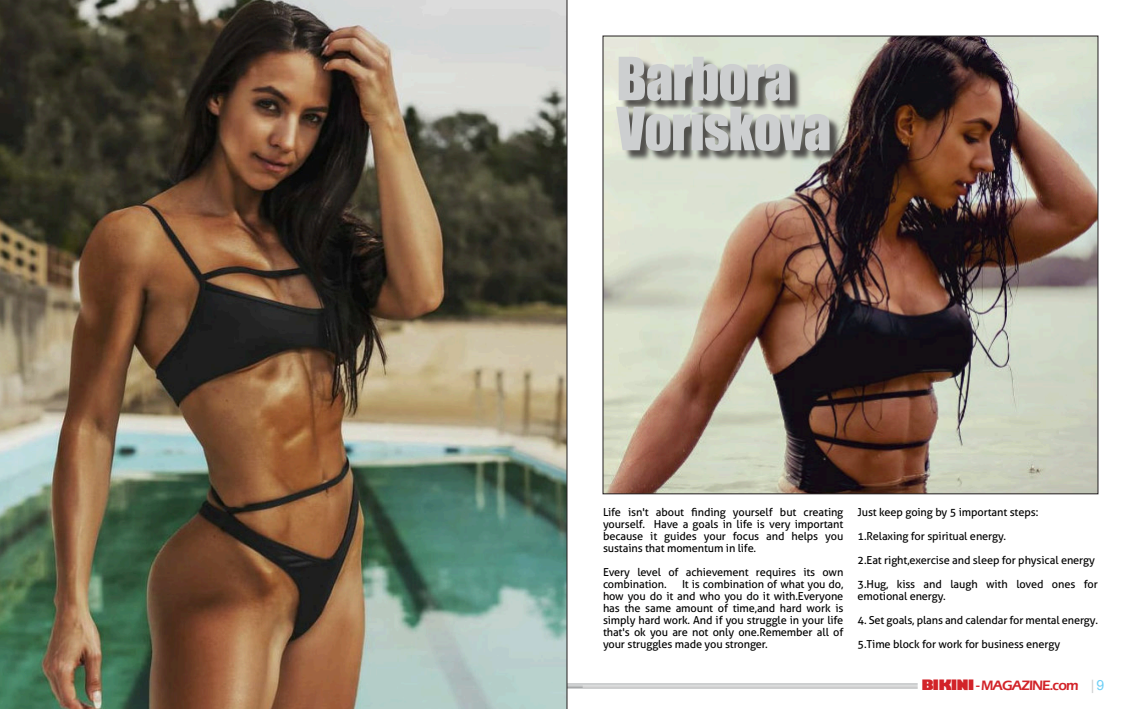
<style>
.page{position:relative;width:1134px;height:709px;background:#fff}
.page>*{position:absolute;margin:0;border:0;box-sizing:border-box;transform-origin:0 0}
.t1{font:55px/50px "Impact";letter-spacing:-.02em;color:#cdcfd0}
.t2{font:600 14px "Eras ITC";letter-spacing:-.07em;color:#d22329}
.t3{font:11px/12px "Aller";letter-spacing:-.01em;color:#000;text-align:justify}
.t4{font:11px/12px "Aller";letter-spacing:-.01em;color:#020000}
.s1{color:#000}
.s2{color:#020000}
.s3{font-family:"Gill Sans";font-weight:800}
.s4{font-family:"Arial";font-weight:400;color:#cdcfd0}
.s5{font-family:"Arial";font-weight:400;color:#6dcff6}
</style>
<div class="page">
<img style="left:567px;top:683px;width:350px;height:5px">
<img style="left:604px;top:38px;width:492px;height:454px">
<img style="left:0;top:0;width:567px;height:709px">
<img style="left:617px;top:59px;width:224px;height:104px">
<h1 class="t1" style="left:616px;top:57px;width:216px">Barbora<br>Voriskova</h1>
<p class="t3" style="left:603px;top:507px;width:242px">Life isn't about finding yourself but creating yourself. Have a goals in life is very important because it guides your focus and helps you sustains that momentum in life.</p>
<p class="t4" style="left:603px;top:567px;width:242px"><span class="s1">Every</span> level of achievement requires its own combination.</p>
<p class="t3" style="left:603px;top:579px;width:242px;text-indent:79px"><span class="s2">It is combination of what you do, how you do it and who you d</span>o it with.Everyone has the same amount of time,and hard work is simply hard work. And if you struggle in your life that's ok you are not only one.Remember all of your struggles made you stronger.</p>
<p class="t3" style="left:857px;top:501px;width:242px;line-height:24px;text-align:left">Just keep going by 5 important steps:<br>1.Relaxing for spiritual energy.<br>2.Eat right,exercise and sleep for physical energy 3.Hug, kiss and laugh with loved ones for</p>
<p class="t3" style="left:857px;top:591px;width:90px">emotional energy.</p>
<p class="t3" style="left:857px;top:609px;width:242px;line-height:24px">4. Set goals, plans and calendar for mental energy.<br>5.Time block for work for business energy</p>
<p class="t2" style="left:921px;top:680px;width:184px"><span class="s3">BIKINI</span> - MAGAZINE.com <span class="s4">|</span> <span class="s5">9</span></p>
</div>
